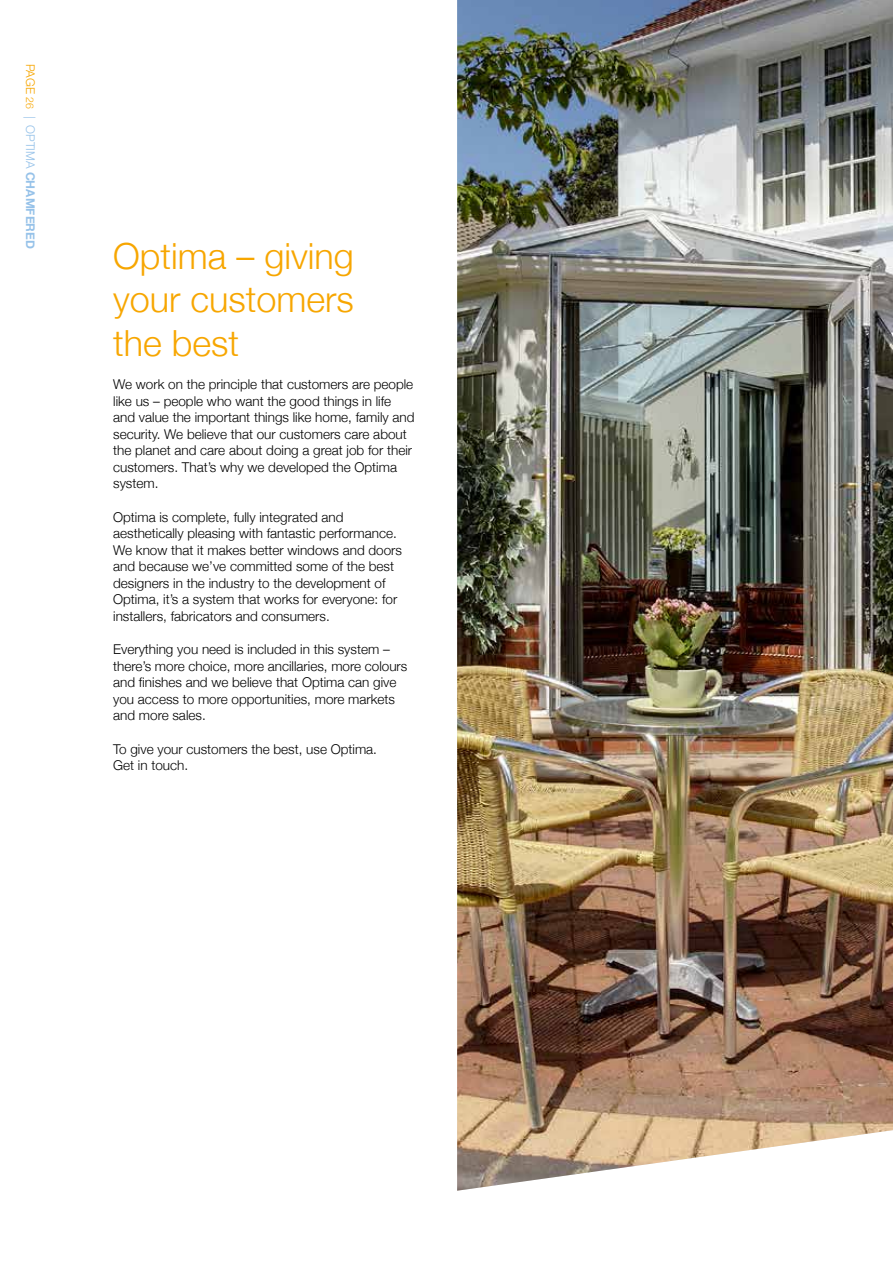
<style>
.page{position:relative;width:893px;height:1263px;background:#fff}
.page>*{position:absolute;margin:0;border:0;box-sizing:border-box;transform-origin:0 0}
.t1{font:300 36px/43.5px "Helvetica Neue";color:#f7a600;text-align:justify}
.t2{font:300 13.5px/16.5px "Helvetica Neue";color:#000}
.t3{font:700 12px "Helvetica Neue";color:#96c2e9}
.s1{font-weight:300;color:#f7a600}
.s2{font-weight:300;font-size:10.5px;color:#f7a600}
.s3{font-weight:300}
</style>
<div class="page">
<img style="left:457px;top:0;width:436px;height:1191px">
<p class="t3" style="left:40px;top:64px;width:186px;rotate:90deg"><span class="s1">PAGE</span> <span class="s2">26</span> <span class="s3">| OPTIMA</span> CHAMFERED</p>
<h1 class="t1" style="left:113px;top:231px;width:242px">Optima – giving your customers the best</h1>
<p class="t2" style="left:113px;top:375px;width:303px">We work on the principle that customers are people like us – people who want the good things in life and value the important things like home, family and security. We believe that our customers care about the planet and care about doing a great job for their customers. That’s why we developed the Optima system.</p>
<p class="t2" style="left:113px;top:508px;width:290px">Optima is complete, fully integrated and aesthetically pleasing with fantastic performance.<br>We know that it makes better windows and doors and because we’ve committed some of the best designers in the industry to the development of Optima, it’s a system that works for everyone: for installers, fabricators and consumers.</p>
<p class="t2" style="left:113px;top:640px;width:296px">Everything you need is included in this system – there’s more choice, more ancillaries, more colours and finishes and we believe that Optima can give you access to more opportunities, more markets and more sales.</p>
<p class="t2" style="left:113px;top:740px;width:265px">To give your customers the best, use Optima.<br>Get in touch.</p>
</div>
